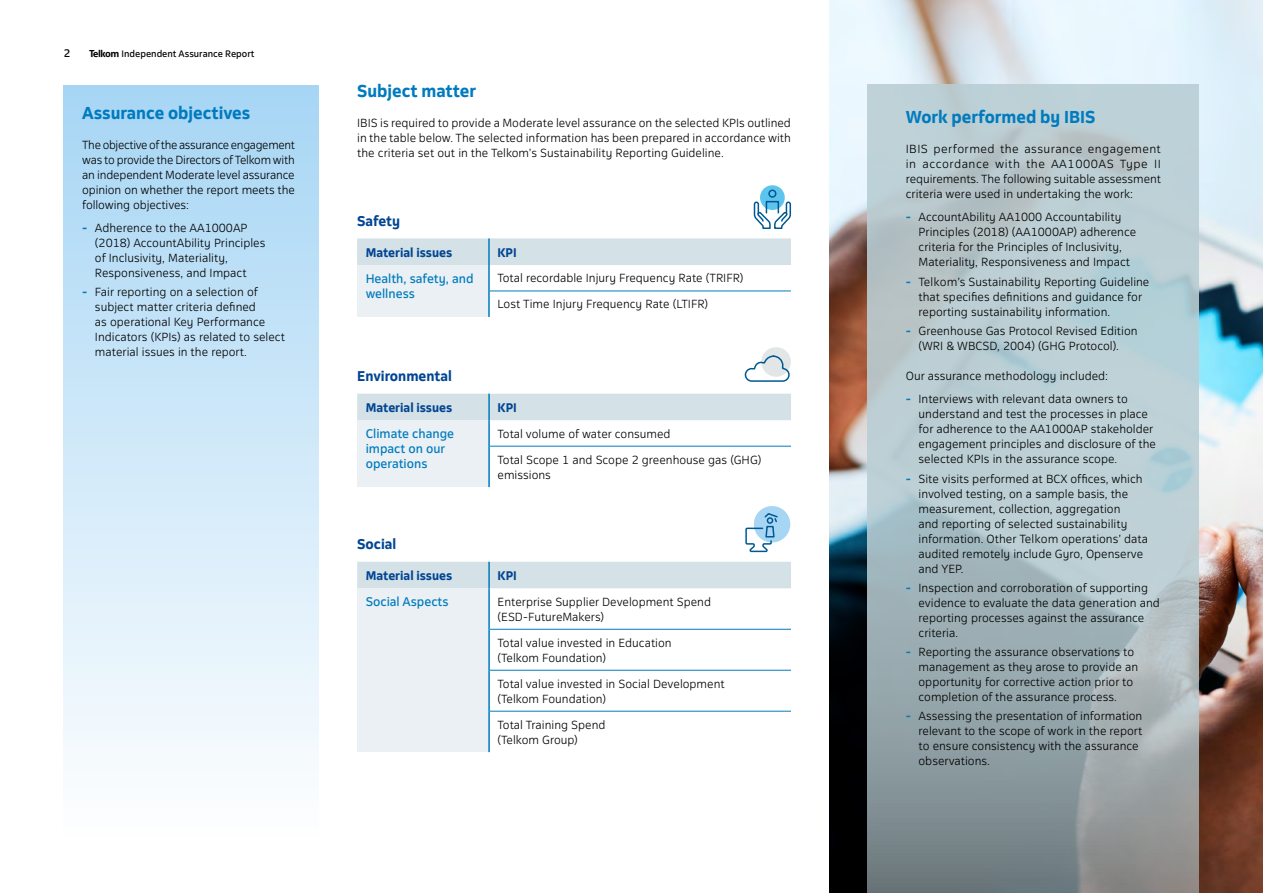
<style>
.page{position:relative;width:1263px;height:893px;background:#fff}
.page>*{position:absolute;margin:0;border:0;box-sizing:border-box;transform-origin:0 0}
.t1{font:700 16.5px "Telkom 123";color:#007bbe}
.t2{font:700 13.5px "Telkom 123";color:#014593}
.t3{font:12px/15px "Telkom 123";color:#007bbe}
.t4{font:700 12px "Telkom 123";color:#014593}
.t5{font:300 11.25px/15px "Telkom 123";color:#000}
.t6{font:10.5px "Telkom 123";color:#000}
.t7{font:9px "Telkom 123";color:#000}
.s1{font-weight:700}
.s2{font-weight:700;color:#007bbe}
</style>
<div class="page">
<img style="left:829px;top:0;width:434px;height:893px">
<div style="left:64px;top:85px;width:255px;height:753px;background:linear-gradient(to bottom,#a6d5f5,#fefefe)"></div>
<div style="left:357px;top:394px;width:434px;height:26px;background:#d4e1e6"></div>
<div style="left:357px;top:420px;width:132px;height:67px;background:#eaf0f3"></div>
<hr style="left:490px;top:446px;width:301px;height:1px;background:#007bbe">
<hr style="left:488px;top:394px;width:2px;height:26px;background:#007bbe">
<hr style="left:488px;top:420px;width:2px;height:26px;background:#007bbe">
<hr style="left:488px;top:446px;width:2px;height:41px;background:#007bbe">
<svg style="left:744px;top:347px;width:47px;height:35px"></svg>
<svg style="left:867px;top:84px;width:332px;height:809px;background:#aabbc0"></svg>
<div style="left:357px;top:562px;width:434px;height:26px;background:#d4e1e6"></div>
<div style="left:357px;top:588px;width:132px;height:164px;background:#eaf0f3"></div>
<hr style="left:490px;top:629px;width:301px;height:1px;background:#007bbe">
<hr style="left:490px;top:670px;width:301px;height:1px;background:#007bbe">
<hr style="left:490px;top:711px;width:301px;height:1px;background:#007bbe">
<hr style="left:488px;top:562px;width:2px;height:26px;background:#007bbe">
<hr style="left:488px;top:588px;width:2px;height:41px;background:#007bbe">
<hr style="left:488px;top:629px;width:2px;height:41px;background:#007bbe">
<hr style="left:488px;top:670px;width:2px;height:41px;background:#007bbe">
<hr style="left:488px;top:711px;width:2px;height:41px;background:#007bbe">
<svg style="left:745px;top:506px;width:46px;height:47px"></svg>
<div style="left:357px;top:238px;width:434px;height:27px;background:#d4e1e6"></div>
<div style="left:357px;top:265px;width:132px;height:52px;background:#eaf0f3"></div>
<hr style="left:490px;top:291px;width:301px;height:1px;background:#007bbe">
<hr style="left:488px;top:238px;width:2px;height:27px;background:#007bbe">
<hr style="left:488px;top:265px;width:2px;height:26px;background:#007bbe">
<hr style="left:488px;top:291px;width:2px;height:26px;background:#007bbe">
<div style="left:760px;top:185px;width:25px;height:25px;background:#5dc5ed;border-radius:50%"></div>
<svg style="left:753px;top:189px;width:38px;height:40px"></svg>
<p class="t6" style="left:64px;top:47px;width:8px">2</p>
<p class="t7" style="left:89px;top:48px;width:167px"><span class="s1">Telkom</span> Independent Assurance Report</p>
<h1 class="t1" style="left:82px;top:102px;width:170px">Assurance objectives</h1>
<p class="t5" style="left:82px;top:137px;width:214px;text-align:justify">The objective of the assurance engagement was to provide the Directors of Telkom with an independent Moderate level assurance opinion on whether the report meets the following objectives:</p>
<p class="t5" style="left:95px;top:220px;width:172px;text-indent:-13px"><span class="s2">-</span> Adherence to the AA1000AP (2018) AccountAbility Principles of Inclusivity, Materiality,<br>Responsiveness, and Impact</p>
<p class="t5" style="left:95px;top:284px;width:191px;text-indent:-13px"><span class="s2">-</span> Fair reporting on a selection of subject matter criteria defined<br>as operational Key Performance Indicators (KPIs) as related to select material issues in the report.</p>
<h1 class="t1" style="left:357px;top:80px;width:120px">Subject matter</h1>
<p class="t5" style="left:357px;top:115px;width:435px;text-align:justify">IBIS is required to provide a Moderate level assurance on the selected KPIs outlined in the table below. The selected information has been prepared in accordance with the criteria set out in the Telkom’s Sustainability Reporting Guideline.</p>
<p class="t2" style="left:357px;top:212px;width:44px">Safety</p>
<p class="t4" style="left:366px;top:244px;width:88px">Material issues</p>
<p class="t4" style="left:497px;top:244px;width:21px">KPI</p>
<p class="t3" style="left:366px;top:271px;width:109px">Health, safety, and wellness</p>
<p class="t5" style="left:497px;top:270px;width:248px">Total recordable Injury Frequency Rate (TRIFR)</p>
<p class="t5" style="left:497px;top:296px;width:212px">Lost Time Injury Frequency Rate (LTIFR)</p>
<p class="t2" style="left:357px;top:367px;width:96px">Environmental</p>
<p class="t4" style="left:366px;top:399px;width:88px">Material issues</p>
<p class="t4" style="left:498px;top:399px;width:21px">KPI</p>
<p class="t3" style="left:366px;top:426px;width:90px">Climate change impact on our operations</p>
<p class="t5" style="left:498px;top:426px;width:175px">Total volume of water consumed</p>
<p class="t5" style="left:498px;top:452px;width:265px">Total Scope 1 and Scope 2 greenhouse gas (GHG) emissions</p>
<p class="t2" style="left:357px;top:535px;width:41px">Social</p>
<p class="t4" style="left:366px;top:567px;width:88px">Material issues</p>
<p class="t4" style="left:498px;top:567px;width:21px">KPI</p>
<p class="t3" style="left:366px;top:594px;width:84px">Social Aspects</p>
<p class="t5" style="left:498px;top:594px;width:215px">Enterprise Supplier Development Spend (ESD-FutureMakers)</p>
<p class="t5" style="left:498px;top:635px;width:176px">Total value invested in Education (Telkom Foundation)</p>
<p class="t5" style="left:498px;top:676px;width:229px">Total value invested in Social Development (Telkom Foundation)</p>
<p class="t5" style="left:498px;top:717px;width:109px">Total Training Spend (Telkom Group)</p>
<h1 class="t1" style="left:906px;top:106px;width:191px">Work performed by IBIS</h1>
<p class="t5" style="left:906px;top:141px;width:257px;text-align:justify">IBIS performed the assurance engagement in accordance with the AA1000AS Type II requirements. The following suitable assessment criteria were used in undertaking the work:</p>
<p class="t5" style="left:918px;top:209px;width:219px;text-indent:-13px"><span class="s2">-</span> AccountAbility AA1000 Accountability Principles (2018) (AA1000AP) adherence criteria for the Principles of Inclusivity, Materiality, Responsiveness and Impact</p>
<p class="t5" style="left:918px;top:274px;width:232px;text-indent:-13px"><span class="s2">-</span> Telkom’s Sustainability Reporting Guideline that specifies definitions and guidance for reporting sustainability information.</p>
<p class="t5" style="left:906px;top:323px;width:233px;text-align:center"><span class="s2">-</span> Greenhouse Gas Protocol Revised Edition (WRI &amp; WBCSD, 2004) (GHG Protocol).</p>
<p class="t5" style="left:906px;top:368px;width:204px">Our assurance methodology included:</p>
<p class="t5" style="left:918px;top:391px;width:239px;text-indent:-13px"><span class="s2">-</span> Interviews with relevant data owners to understand and test the processes in place for adherence to the AA1000AP stakeholder engagement principles and disclosure of the selected KPIs in the assurance scope.</p>
<p class="t5" style="left:918px;top:471px;width:231px;text-indent:-13px"><span class="s2">-</span> Site visits performed at BCX offices, which involved testing, on a sample basis, the measurement, collection, aggregation<br>and reporting of selected sustainability information. Other Telkom operations’ data audited remotely include Gyro, Openserve and YEP.</p>
<p class="t5" style="left:918px;top:580px;width:243px;text-indent:-13px"><span class="s2">-</span> Inspection and corroboration of supporting evidence to evaluate the data generation and reporting processes against the assurance criteria.</p>
<p class="t5" style="left:918px;top:644px;width:221px;text-indent:-13px"><span class="s2">-</span> Reporting the assurance observations to management as they arose to provide an opportunity for corrective action prior to completion of the assurance process.</p>
<p class="t5" style="left:918px;top:708px;width:225px;text-indent:-13px"><span class="s2">-</span> Assessing the presentation of information relevant to the scope of work in the report to ensure consistency with the assurance observations.</p>
</div>
